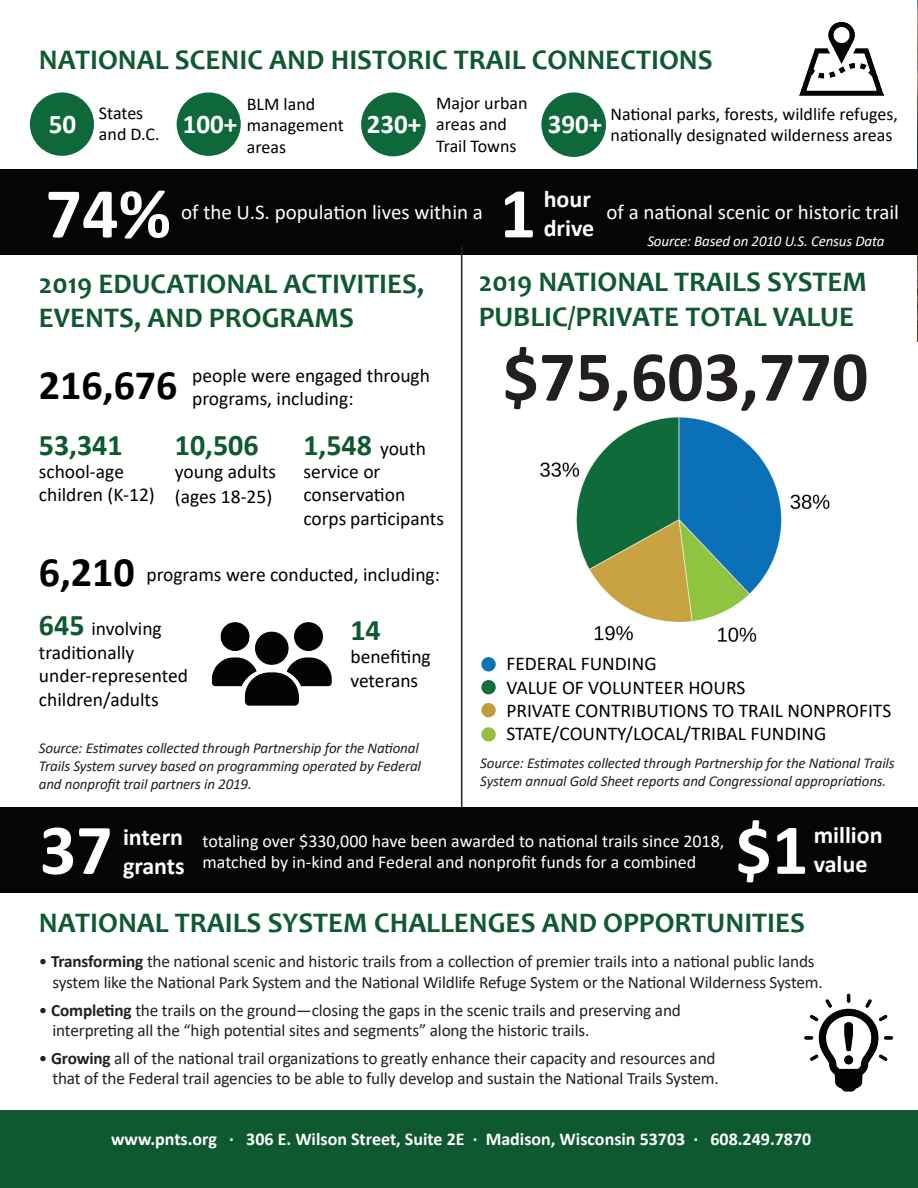
<style>
.page{position:relative;width:918px;height:1188px;background:#fff}
.page>*{position:absolute;margin:0;border:0;box-sizing:border-box;transform-origin:0 0}
.t1{font:700 72px "Calibri";color:#231f20}
.t2{font:700 72px "Calibri";color:#fff}
.t3{font:700 42px "Calibri";color:#000}
.t4{font:700 30px "Calibri";color:#0e5930}
.t5{font:700 28.5px/34.2px "Candara";color:#0e5930}
.t6{font:700 27px "Calibri";color:#fff}
.t7{font:700 24px/28.8px "Calibri";color:#fff}
.t8{font:21px "Calibri";color:#fff}
.t9{font:19.5px/23.4px "Calibri";color:#000}
.t10{font:18px/21.6px "Calibri";color:#000}
.t11{font:18px/21.6px "Calibri";color:#fff}
.t12{font:700 18px "Calibri";color:#fff}
.t13{font:17.25px "Calibri";letter-spacing:-.01em;color:#231f20}
.t14{font:italic 15px/18px "Calibri";letter-spacing:-.01em;color:#231f20}
.t15{font:italic 15px "Calibri";letter-spacing:-.01em;color:#fff}
.s1{font-weight:400;font-size:19.5px;color:#000}
.s2{font-weight:700;font-size:30px;color:#0e5930}
.s3{font-weight:700}
</style>
<div class="page">
<div style="left:30px;top:92px;width:64px;height:64px;background:#0e683a;border-radius:50%"></div>
<img style="left:917px;top:0;width:1px;height:342px">
<div style="left:0;top:1111px;width:918px;height:77px;background:#0e5930"></div>
<img style="left:540px;top:417px;width:290px;height:225px">
<div style="left:361px;top:92px;width:65px;height:64px;background:#0e683a;border-radius:50%"></div>
<div style="left:177px;top:92px;width:64px;height:64px;background:#0e683a;border-radius:50%"></div>
<div style="left:0;top:170px;width:918px;height:85px;background:#050503"></div>
<img style="left:800px;top:21px;width:83px;height:75px">
<hr style="left:461px;top:246px;width:1px;height:561px;background:#231f20">
<img style="left:804px;top:993px;width:90px;height:99px">
<div style="left:482px;top:658px;width:13px;height:13px;background:#0774b4;border-radius:50%"></div>
<div style="left:481px;top:657px;width:15px;height:14px;border:2px solid #0774b4;border-radius:50%"></div>
<div style="left:482px;top:681px;width:13px;height:13px;background:#0f6e39;border-radius:50%"></div>
<div style="left:481px;top:680px;width:15px;height:14px;border:2px solid #0f6e39;border-radius:50%"></div>
<div style="left:482px;top:704px;width:13px;height:13px;background:#bd9e3a;border-radius:50%"></div>
<div style="left:481px;top:703px;width:15px;height:14px;border:2px solid #bd9e3a;border-radius:50%"></div>
<div style="left:482px;top:728px;width:13px;height:13px;background:#96be41;border-radius:50%"></div>
<div style="left:481px;top:727px;width:15px;height:15px;border:2px solid #96be41;border-radius:50%"></div>
<div style="left:541px;top:92px;width:65px;height:65px;background:#0e683a;border-radius:50%"></div>
<div style="left:0;top:807px;width:918px;height:86px;background:#050503"></div>
<img style="left:211px;top:622px;width:121px;height:84px">
<p class="t5" style="left:39px;top:42px;width:675px">NATIONAL SCENIC AND HISTORIC TRAIL CONNECTIONS</p>
<p class="t10" style="left:247px;top:93px;width:99px">BLM land management areas</p>
<p class="t6" style="left:49px;top:105px;width:29px">50</p>
<p class="t10" style="left:99px;top:101px;width:62px">States and D.C.</p>
<p class="t6" style="left:367px;top:105px;width:56px">230+</p>
<p class="t6" style="left:183px;top:105px;width:56px">100+</p>
<p class="t10" style="left:436px;top:91px;width:93px">Major urban areas and<br>Trail Towns</p>
<p class="t6" style="left:548px;top:105px;width:56px">390+</p>
<p class="t10" style="left:611px;top:103px;width:289px">National parks, forests, wildlife refuges, nationally designated wilderness areas</p>
<p class="t2" style="left:46px;top:163px;width:127px">74%</p>
<p class="t8" style="left:181px;top:197px;width:303px">of the U.S. population lives within a</p>
<p class="t2" style="left:500px;top:163px;width:38px">1</p>
<p class="t7" style="left:544px;top:184px;width:49px">hour</p>
<p class="t7" style="left:544px;top:213px;width:52px">drive</p>
<p class="t8" style="left:606px;top:197px;width:294px">of a national scenic or historic trail</p>
<p class="t15" style="left:647px;top:231px;width:239px">Source: Based on 2010 U.S. Census Data</p>
<p class="t5" style="left:39px;top:266px;width:387px">2019 EDUCATIONAL ACTIVITIES,<br>EVENTS, AND PROGRAMS</p>
<p class="t3" style="left:39px;top:355px;width:140px">216,676</p>
<p class="t9" style="left:192px;top:363px;width:239px">people were engaged through programs, including:</p>
<p class="t4" style="left:39px;top:424px;width:85px">53,341</p>
<p class="t9" style="left:39px;top:459px;width:117px">school-age children (K-12)</p>
<p class="t4" style="left:175px;top:424px;width:85px">10,506</p>
<p class="t9" style="left:175px;top:459px;width:103px;line-height:25.2px">young adults (ages 18-25)</p>
<p class="t4" style="left:303px;top:424px;width:124px">1,548 <span class="s1">youth</span></p>
<p class="t9" style="left:303px;top:459px;width:142px">service or conservation corps participants</p>
<p class="t3" style="left:39px;top:543px;width:98px">6,210</p>
<p class="t9" style="left:146px;top:563px;width:295px">programs were conducted, including:</p>
<p class="t9" style="left:39px;top:617px;width:124px"><span class="s2">645</span> involving traditionally</p>
<p class="t9" style="left:39px;top:664px;width:151px">under-represented children/adults</p>
<p class="t4" style="left:350px;top:609px;width:32px">14</p>
<p class="t9" style="left:350px;top:645px;width:82px">benefiting veterans</p>
<p class="t14" style="left:39px;top:739px;width:384px">Source: Estimates collected through Partnership for the National<br>Trails System survey based on programming operated by Federal and nonprofit trail partners in 2019.</p>
<p class="t5" style="left:479px;top:265px;width:390px">2019 NATIONAL TRAILS SYSTEM<br>PUBLIC/PRIVATE TOTAL VALUE</p>
<p class="t1" style="left:503px;top:326px;width:367px">$75,603,770</p>
<p class="t9" style="left:506px;top:652px;width:152px">FEDERAL FUNDING</p>
<p class="t9" style="left:506px;top:675px;width:240px">VALUE OF VOLUNTEER HOURS</p>
<p class="t9" style="left:506px;top:698px;width:386px">PRIVATE CONTRIBUTIONS TO TRAIL NONPROFITS</p>
<p class="t9" style="left:506px;top:722px;width:321px">STATE/COUNTY/LOCAL/TRIBAL FUNDING</p>
<p class="t14" style="left:480px;top:753px;width:416px">Source: Estimates collected through Partnership for the National Trails<br>System annual Gold Sheet reports and Congressional appropriations.</p>
<p class="t2" style="left:735px;top:799px;width:75px">$1</p>
<p class="t2" style="left:40px;top:799px;width:75px">37</p>
<p class="t11" style="left:203px;top:830px;width:523px">totaling over $330,000 have been awarded to national trails since 2018, matched by in-kind and Federal and nonprofit funds for a combined</p>
<p class="t7" style="left:814px;top:821px;width:70px">million</p>
<p class="t7" style="left:123px;top:822px;width:63px">intern grants</p>
<p class="t7" style="left:814px;top:850px;width:55px">value</p>
<p class="t5" style="left:39px;top:906px;width:768px">NATIONAL TRAILS SYSTEM CHALLENGES AND OPPORTUNITIES</p>
<p class="t13" style="left:39px;top:950px;width:777px">• <span class="s3">Transforming</span> the national scenic and historic trails from a collection of premier trails into a national public lands</p>
<p class="t13" style="left:52px;top:970px;width:772px">system like the National Park System and the National Wildlife Refuge System or the National Wilderness System.</p>
<p class="t13" style="left:39px;top:998px;width:644px">• <span class="s3">Completing</span> the trails on the ground—closing the gaps in the scenic trails and preserving and</p>
<p class="t13" style="left:52px;top:1019px;width:538px">interpreting all the “high potential sites and segments” along the historic trails.</p>
<p class="t13" style="left:39px;top:1046px;width:678px">• <span class="s3">Growing</span> all of the national trail organizations to greatly enhance their capacity and resources and</p>
<p class="t13" style="left:52px;top:1067px;width:668px">that of the Federal trail agencies to be able to fully develop and sustain the National Trails System.</p>
<p class="t12" style="left:111px;top:1126px;width:702px">www.pnts.org · 306 E. Wilson Street, Suite 2E · Madison, Wisconsin 53703 · 608.249.7870</p>
</div>
